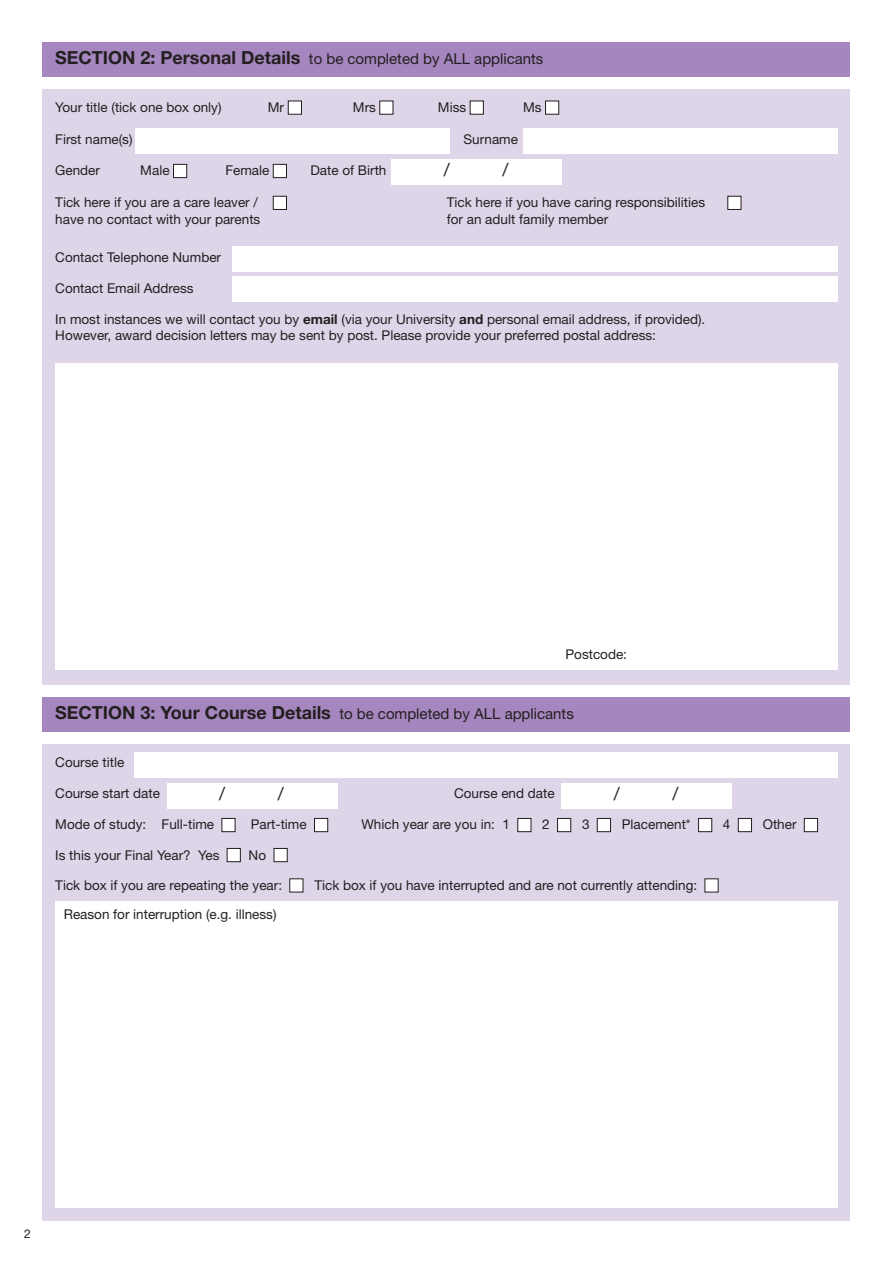
<style>
.page{position:relative;width:893px;height:1263px;background:#fff}
.page>*{position:absolute;margin:0;border:0;box-sizing:border-box;transform-origin:0 0}
.t1{font:18px "Helvetica Neue";color:#231f20}
.t2{font:15px "Helvetica Neue";color:#231f20}
.t3{font:13.5px/29.7px "Helvetica Neue";color:#231f20}
.t4{font:12px "Helvetica Neue";color:#231f20}
.s1{font-weight:700;font-size:18px}
.s2{color:#fff}
.s3{font-weight:700}
</style>
<div class="page">
<div style="left:43px;top:43px;width:807px;height:34px;background:#a586be"></div>
<div style="left:43px;top:89px;width:807px;height:596px;background:#ded5e9"></div>
<div style="left:523px;top:128px;width:315px;height:25px;background:#fff"></div>
<div style="left:136px;top:128px;width:314px;height:25px;background:#fff"></div>
<div style="left:232px;top:246px;width:606px;height:25px;background:#fff"></div>
<div style="left:232px;top:276px;width:606px;height:26px;background:#fff"></div>
<div style="left:43px;top:697px;width:807px;height:34px;background:#a586be"></div>
<div style="left:43px;top:744px;width:807px;height:476px;background:#ded5e9"></div>
<div style="left:134px;top:752px;width:704px;height:25px;background:#fff"></div>
<div style="left:55px;top:901px;width:783px;height:306px;background:#fff"></div>
<div style="left:55px;top:363px;width:783px;height:307px;background:#fff"></div>
<div style="left:391px;top:159px;width:170px;height:25px;background:#fff"></div>
<div style="left:167px;top:783px;width:170px;height:25px;background:#fff"></div>
<div style="left:561px;top:783px;width:171px;height:25px;background:#fff"></div>
<p class="t2" style="left:55px;top:54px;width:490px"><span class="s1">SECTION 2: Personal Details</span> to be completed by ALL applicants</p>
<p class="t3" style="left:55px;top:94px;width:168px">Your title (tick one box only)</p>
<p class="t3" style="left:268px;top:94px;width:35px">Mr <span class="s2">■</span></p>
<p class="t3" style="left:353px;top:94px;width:42px">Mrs <span class="s2">■</span></p>
<p class="t3" style="left:438px;top:94px;width:47px">Miss <span class="s2">■</span></p>
<p class="t3" style="left:523px;top:94px;width:37px">Ms <span class="s2">■</span></p>
<p class="t3" style="left:55px;top:126px;width:79px">First name(s)</p>
<p class="t3" style="left:463px;top:126px;width:56px">Surname</p>
<p class="t3" style="left:55px;top:157px;width:46px">Gender</p>
<p class="t3" style="left:140px;top:157px;width:48px">Male <span class="s2">■</span></p>
<p class="t3" style="left:225px;top:157px;width:63px">Female <span class="s2">■</span></p>
<p class="t3" style="left:310px;top:157px;width:78px">Date of Birth</p>
<p class="t3" style="left:55px;top:189px;width:233px">Tick here if you are a care leaver / <span class="s2">■</span></p>
<p class="t3" style="left:447px;top:189px;width:296px">Tick here if you have caring responsibilities <span class="s2">■</span></p>
<p class="t3" style="left:55px;top:206px;width:207px">have no contact with your parents</p>
<p class="t3" style="left:447px;top:206px;width:163px">for an adult family member</p>
<p class="t3" style="left:55px;top:244px;width:167px">Contact Telephone Number</p>
<p class="t3" style="left:55px;top:275px;width:140px">Contact Email Address</p>
<p class="t3" style="left:55px;top:313px;width:652px;line-height:16.2px">In most instances we will contact you by <span class="s3">email</span> (via your University <span class="s3">and</span> personal email address, if provided).<br>However, award decision letters may be sent by post. Please provide your preferred postal address:</p>
<h1 class="t1" style="left:444px;top:163px;width:7px">/</h1>
<h1 class="t1" style="left:502px;top:163px;width:7px">/</h1>
<p class="t3" style="left:566px;top:640px;width:63px">Postcode:</p>
<p class="t2" style="left:55px;top:708px;width:520px"><span class="s1">SECTION 3: Your Course Details</span> to be completed by ALL applicants</p>
<p class="t3" style="left:55px;top:749px;width:70px">Course title</p>
<p class="t3" style="left:55px;top:780px;width:106px">Course start date</p>
<p class="t3" style="left:454px;top:780px;width:102px">Course end date</p>
<p class="t3" style="left:55px;top:811px;width:274px">Mode of study: Full-time <span class="s2">■</span> Part-time <span class="s2">■</span></p>
<p class="t3" style="left:361px;top:811px;width:458px">Which year are you in: 1 <span class="s2">■</span> 2 <span class="s2">■</span> 3 <span class="s2">■</span> Placement* <span class="s2">■</span> 4 <span class="s2">■</span> Other <span class="s2">■</span></p>
<p class="t3" style="left:55px;top:841px;width:234px">Is this your Final Year? Yes <span class="s2">■</span> No <span class="s2">■</span></p>
<p class="t3" style="left:64px;top:871px;width:656px;text-indent:-9px">Tick box if you are repeating the year: <span class="s2">■</span> Tick box if you have interrupted and are not currently attending: <span class="s2">■<br></span>Reason for interruption (e.g. illness)</p>
<h1 class="t1" style="left:219px;top:787px;width:7px">/</h1>
<h1 class="t1" style="left:278px;top:787px;width:7px">/</h1>
<h1 class="t1" style="left:614px;top:787px;width:7px">/</h1>
<h1 class="t1" style="left:672px;top:787px;width:7px">/</h1>
<p class="t4" style="left:24px;top:1230px;width:8px">2</p>
</div>
